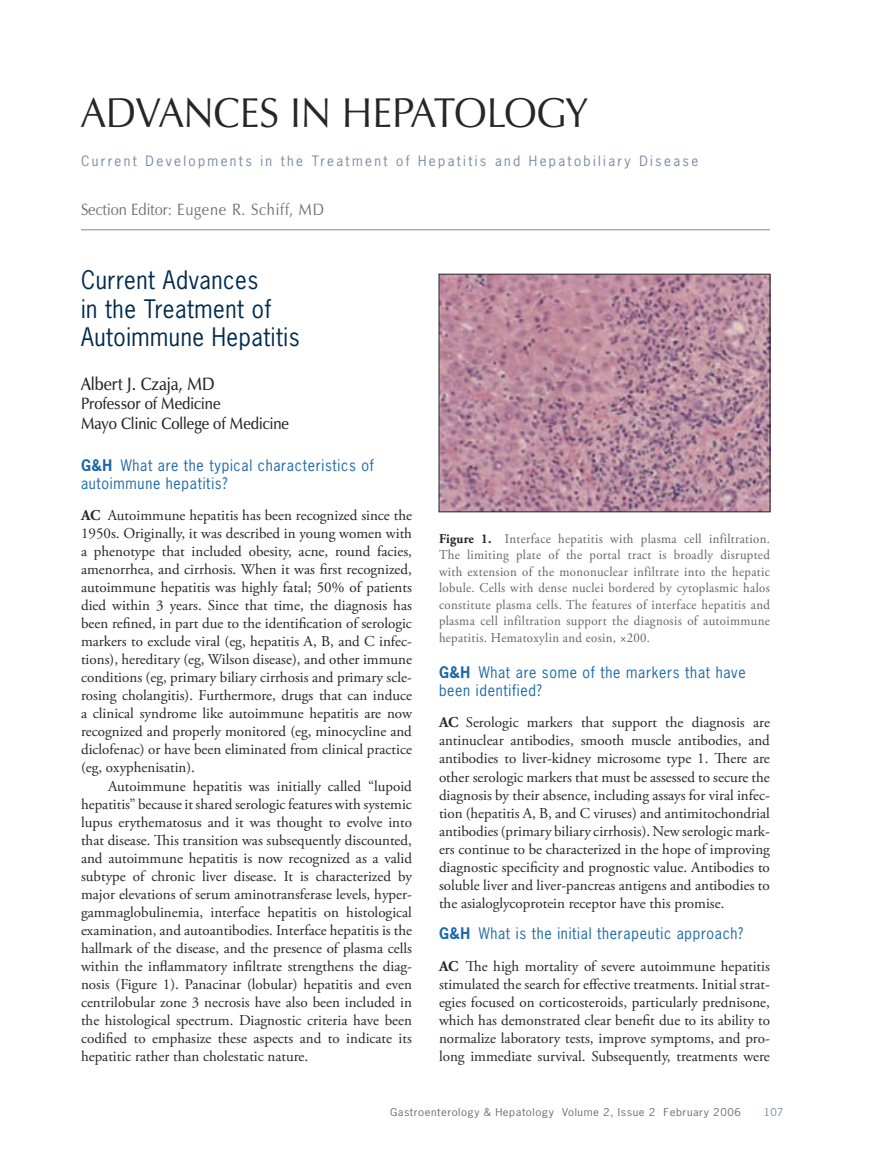
<style>
.page{position:relative;width:878px;height:1175px;background:#fff}
.page>*{position:absolute;margin:0;border:0;box-sizing:border-box;transform-origin:0 0}
.t1{font:42px "Zapf Humanist 601 BT";color:#272525;scale:.95 1}
.t2{font:24px/28.8px "News Gothic Std";letter-spacing:.025em;color:#002b4d;scale:.95 1}
.t3{font:600 18px "Zapf Humanist 601 BT";color:#272525;scale:.9 1}
.t4{font:600 16.5px "Zapf Humanist 601 BT";color:#272525;scale:.9 1}
.t5{font:16.5px "Zapf Humanist 601 BT";letter-spacing:.025em;color:#6d6e71;scale:.9 1}
.Text_Body{font:15px/18px "Adobe Garamond Pro";color:#272525;text-align:justify}
.Question{font:15px/18px "News Gothic Std";letter-spacing:.05em;color:#1c67a8;scale:.95 1}
.t6{font:13.5px/16.5px "Adobe Garamond Pro";letter-spacing:.025em;color:#636466;text-align:justify;scale:.95 1}
.t7{font:13.5px "News Gothic Std";letter-spacing:.175em;color:#7a8aa3}
.t8{font:10.2px "News Gothic Std";letter-spacing:.05em;color:#6d6e71;scale:1.11 1}
.t9{font:10.2px "News Gothic Std";color:#7a8aa3;scale:1.11 1}
.s1{font-weight:700}
.s2{font-weight:700;color:#272525}
</style>
<div class="page">
<hr style="left:81px;top:229px;width:689px;height:1px;background:#7a8aa3">
<img style="left:441px;top:276px;width:327px;height:234px">
<div style="left:439px;top:274px;width:331px;height:238px;border:1px solid #272525"></div>
<p class="t1" style="left:81px;top:87px;width:534px">ADVANCES IN HEPATOLOGY</p>
<p class="t7" style="left:81px;top:152px;width:618px">Current Developments in the Treatment of Hepatitis and Hepatobiliary Disease</p>
<p class="t5" style="left:81px;top:199px;width:271px">Section Editor: Eugene R. Schiff, MD</p>
<p class="t2" style="left:81px;top:265px;width:232px">Current Advances<br>in the Treatment of<br>Autoimmune Hepatitis</p>
<p class="t3" style="left:81px;top:372px;width:150px">Albert J. Czaja, MD</p>
<p class="t4" style="left:81px;top:393px;width:156px">Professor of Medicine</p>
<p class="t4" style="left:81px;top:413px;width:232px">Mayo Clinic College of Medicine</p>
<p class="Question" style="left:81px;top:456px;width:310px"><span class="s1">G&amp;H</span> What are the typical characteristics of autoimmune hepatitis?</p>
<p class="Text_Body" style="left:81px;top:507px;width:332px"><span class="s1">AC</span> Autoimmune hepatitis has been recognized since the 1950s. Originally, it was described in young women with a phenotype that included obesity, acne, round facies, amenorrhea, and cirrhosis. When it was first recognized, autoimmune hepatitis was highly fatal; 50% of patients died within 3 years. Since that time, the diagnosis has been refined, in part due to the identification of serologic markers to exclude viral (eg, hepatitis A, B, and C infec&shy;tions), hereditary (eg, Wilson disease), and other immune conditions (eg, primary biliary cirrhosis and primary scle&shy;rosing cholangitis). Furthermore, drugs that can induce a clinical syndrome like autoimmune hepatitis are now recognized and properly monitored (eg, minocycline and diclofenac) or have been eliminated from clinical practice (eg, oxyphenisatin).</p>
<p class="Text_Body" style="left:81px;top:777px;width:332px;text-indent:27px">Autoimmune hepatitis was initially called “lupoid hepatitis” because it shared serologic features with systemic lupus erythematosus and it was thought to evolve into that disease. This transition was subsequently discounted, and autoimmune hepatitis is now recognized as a valid subtype of chronic liver disease. It is characterized by major elevations of serum aminotransferase levels, hyper&shy;gammaglobulinemia, interface hepatitis on histological examination, and autoantibodies. Interface hepatitis is the hallmark of the disease, and the presence of plasma cells within the inflammatory infiltrate strengthens the diag&shy;nosis (Figure 1). Panacinar (lobular) hepatitis and even centrilobular zone 3 necrosis have also been included in the histological spectrum. Diagnostic criteria have been codified to emphasize these aspects and to indicate its hepatitic rather than cholestatic nature.</p>
<p class="t6" style="left:439px;top:530px;width:350px"><span class="s2">Figure 1.</span> Interface hepatitis with plasma cell infiltration.<br>The limiting plate of the portal tract is broadly disrupted with extension of the mononuclear infiltrate into the hepatic lobule. Cells with dense nuclei bordered by cytoplasmic halos constitute plasma cells. The features of interface hepatitis and plasma cell infiltration support the diagnosis of autoimmune hepatitis. Hematoxylin and eosin, ×200.</p>
<p class="Question" style="left:439px;top:663px;width:324px"><span class="s1">G&amp;H</span> What are some of the markers that have been identified?</p>
<p class="Text_Body" style="left:439px;top:714px;width:332px"><span class="s1">AC</span> Serologic markers that support the diagnosis are antinuclear antibodies, smooth muscle antibodies, and antibodies to liver-kidney microsome type 1. There are other serologic markers that must be assessed to secure the diagnosis by their absence, including assays for viral infec&shy;tion (hepatitis A, B, and C viruses) and antimitochondrial antibodies (primary biliary cirrhosis). New serologic mark&shy;ers continue to be characterized in the hope of improving diagnostic specificity and prognostic value. Antibodies to soluble liver and liver-pancreas antigens and antibodies to the asialoglycoprotein receptor have this promise.</p>
<p class="Question" style="left:439px;top:924px;width:322px"><span class="s1">G&amp;H</span> What is the initial therapeutic approach?</p>
<p class="Text_Body" style="left:439px;top:957px;width:332px"><span class="s1">AC</span> The high mortality of severe autoimmune hepatitis stimulated the search for effective treatments. Initial strat&shy;egies focused on corticosteroids, particularly prednisone, which has demonstrated clear benefit due to its ability to normalize laboratory tests, improve symptoms, and pro&shy;long immediate survival. Subsequently, treatments were</p>
<p class="t8" style="left:390px;top:1105px;width:317px">Gastroenterology &amp; Hepatology Volume 2, Issue 2 February 2006</p>
<p class="t9" style="left:764px;top:1105px;width:19px">107</p>
</div>
